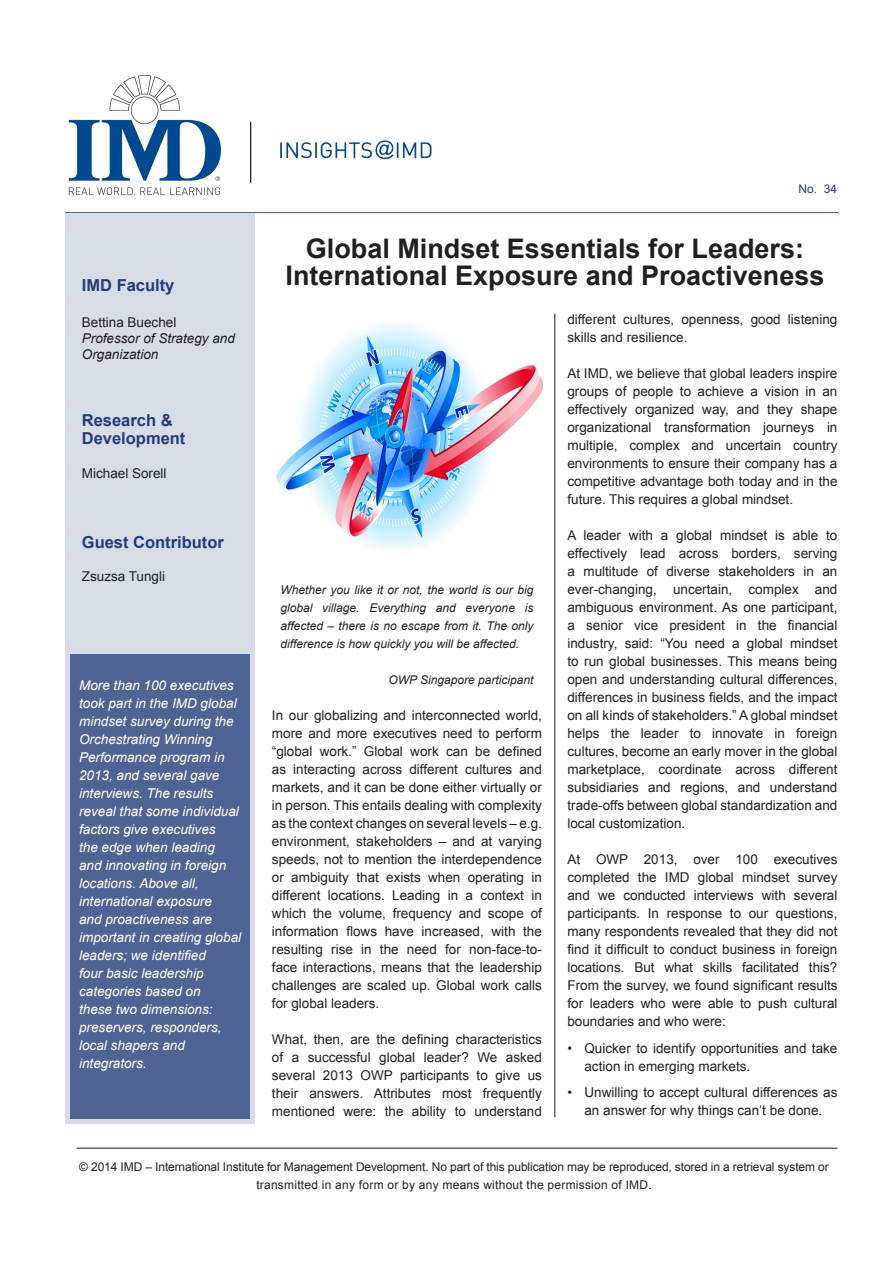
<style>
.page{position:relative;width:893px;height:1263px;background:#fff}
.page>*{position:absolute;margin:0;border:0;box-sizing:border-box;transform-origin:0 0}
.t1{font:700 27px/27px "Arial";color:#231f20;text-align:center}
.Contributors_Title{font:700 16.5px "Arial";color:#233d7a}
.Text{font:13.5px/18px "Arial";color:#231f20;text-align:justify}
.Blurb{font:italic 13.5px/18px "Arial";color:#fff}
.t2{font:italic 13.5px/16.2px "Arial";color:#231f20}
.t3{font:italic 12px/18px "Arial";color:#231f20;text-align:justify}
.Copyright_text{font:12px "Arial";letter-spacing:-.01em;color:#231f20}
.Copyright_text-2{font:12px "Arial";letter-spacing:.02em;color:#231f20}
.t4{font:12px "Arial";color:#233d7a}
</style>
<div class="page">
<hr style="left:65px;top:212px;width:774px;height:1px;background:#233d7a">
<div style="left:65px;top:213px;width:190px;height:910px;background:#d7dce7"></div>
<div style="left:71px;top:654px;width:179px;height:465px;background:#4f6495"></div>
<hr style="left:554px;top:314px;width:1px;height:803px;background:#231f20">
<img style="left:68px;top:75px;width:364px;height:121px">
<hr style="left:77px;top:1148px;width:760px;height:1px;background:#231f20">
<img style="left:276px;top:324px;width:266px;height:227px">
<p class="Contributors_Title" style="left:82px;top:274px;width:94px">IMD Faculty</p>
<p class="Text" style="left:82px;top:313px;width:96px">Bettina Buechel</p>
<p class="t2" style="left:82px;top:330px;width:155px">Professor of Strategy and<br>Organization</p>
<p class="Contributors_Title" style="left:82px;top:409px;width:92px">Research &amp;</p>
<p class="Contributors_Title" style="left:82px;top:427px;width:105px">Development</p>
<p class="Text" style="left:82px;top:465px;width:86px">Michael Sorell</p>
<p class="Contributors_Title" style="left:82px;top:532px;width:144px">Guest Contributor</p>
<p class="Text" style="left:82px;top:567px;width:85px">Zsuzsa Tungli</p>
<p class="Blurb" style="left:79px;top:677px;width:164px">More than 100 executives took part in the IMD global mindset survey during the<br>Orchestrating Winning<br>Performance program in<br>2013, and several gave interviews. The results reveal that some individual factors give executives<br>the edge when leading<br>and innovating in foreign locations. Above all, international exposure<br>and proactiveness are important in creating global leaders; we identified<br>four basic leadership categories based on<br>these two dimensions: preservers, responders, local shapers and integrators.</p>
<p class="t4" style="left:798px;top:181px;width:40px">No. 34</p>
<p class="t1" style="left:286px;top:236px;width:540px">Global Mindset Essentials for Leaders:<br>International Exposure and Proactiveness</p>
<p class="t3" style="left:280px;top:581px;width:254px">Whether you like it or not, the world is our big global village. Everything and everyone is affected – there is no escape from it. The only difference is how quickly you will be affected.</p>
<p class="t3" style="left:388px;top:671px;width:146px">OWP Singapore participant</p>
<p class="Text" style="left:272px;top:706px;width:272px">In our globalizing and interconnected world, more and more executives need to perform “global work.” Global work can be defined as interacting across different cultures and markets, and it can be done either virtually or in person. This entails dealing with complexity as the context changes on several levels – e.g. environment, stakeholders – and at varying speeds, not to mention the interdependence or ambiguity that exists when operating in different locations. Leading in a context in which the volume, frequency and scope of information flows have increased, with the resulting rise in the need for non-face-to&shy;face interactions, means that the leadership challenges are scaled up. Global work calls for global leaders.</p>
<p class="Text" style="left:272px;top:1030px;width:272px">What, then, are the defining characteristics of a successful global leader? We asked several 2013 OWP participants to give us their answers. Attributes most frequently mentioned were: the ability to understand</p>
<p class="Text" style="left:567px;top:310px;width:271px">different cultures, openness, good listening skills and resilience.</p>
<p class="Text" style="left:567px;top:364px;width:272px">At IMD, we believe that global leaders inspire groups of people to achieve a vision in an effectively organized way, and they shape organizational transformation journeys in multiple, complex and uncertain country environments to ensure their company has a competitive advantage both today and in the future. This requires a global mindset.</p>
<p class="Text" style="left:567px;top:526px;width:271px">A leader with a global mindset is able to effectively lead across borders, serving a multitude of diverse stakeholders in an ever-changing, uncertain, complex and ambiguous environment. As one participant, a senior vice president in the financial industry, said: “You need a global mindset to run global businesses. This means being open and understanding cultural differences, differences in business fields, and the impact on all kinds of stakeholders.” A global mindset helps the leader to innovate in foreign cultures, become an early mover in the global marketplace, coordinate across different subsidiaries and regions, and understand trade-offs between global standardization and local customization.</p>
<p class="Text" style="left:567px;top:850px;width:271px">At OWP 2013, over 100 executives completed the IMD global mindset survey and we conducted interviews with several participants. In response to our questions, many respondents revealed that they did not find it difficult to conduct business in foreign locations. But what skills facilitated this?<br>From the survey, we found significant results for leaders who were able to push cultural boundaries and who were:</p>
<p class="Text" style="left:584px;top:1039px;width:254px;text-indent:-17px">• Quicker to identify opportunities and take action in emerging markets.</p>
<p class="Text" style="left:567px;top:1083px;width:271px;text-align:center">• Unwilling to accept cultural differences as an answer for why things can’t be done.</p>
<p class="Copyright_text" style="left:79px;top:1159px;width:751px">© 2014 IMD – International Institute for Management Development. No part of this publication may be reproduced, stored in a retrieval system or</p>
<p class="Copyright_text-2" style="left:256px;top:1177px;width:397px">transmitted in any form or by any means without the permission of IMD.</p>
</div>
